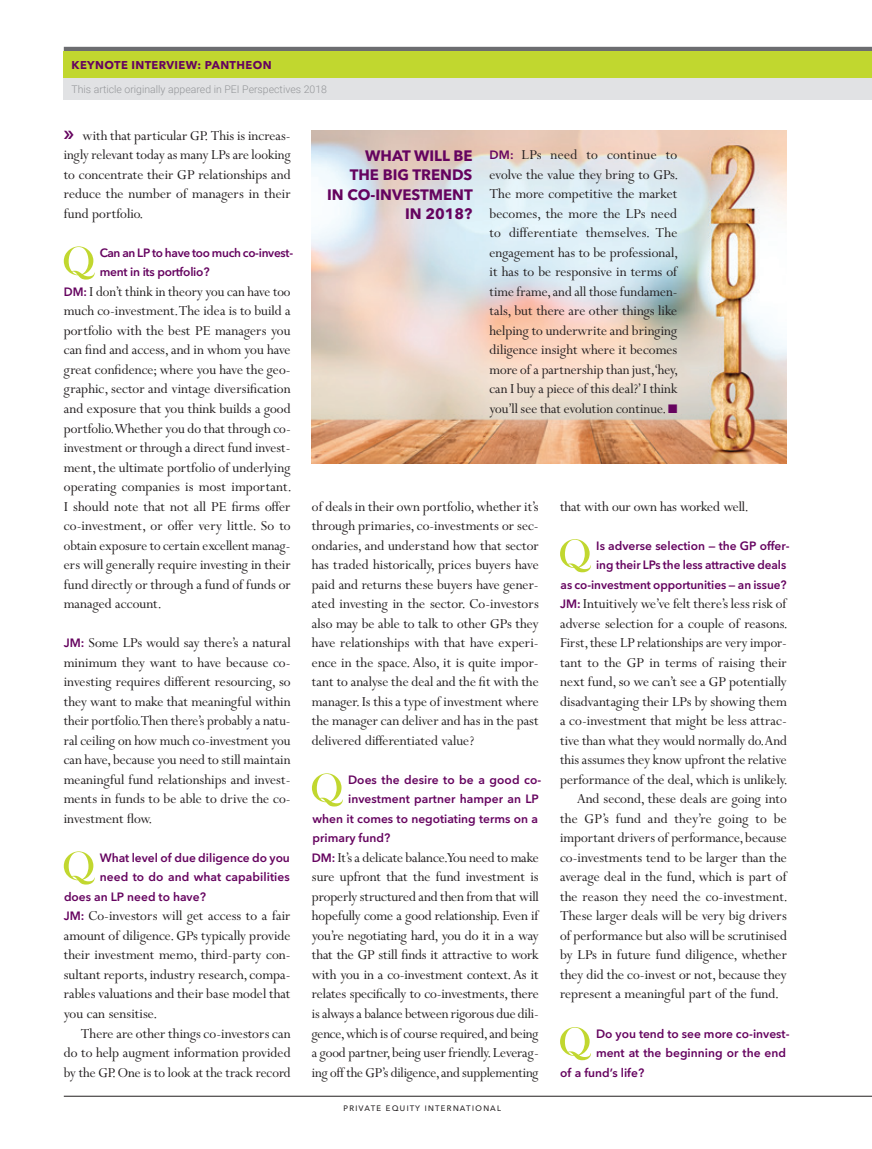
<style>
.page{position:relative;width:872px;height:1149px;background:#fff}
.page>*{position:absolute;margin:0;border:0;box-sizing:border-box;transform-origin:0 0}
.t1{font:15.3px/19.5px "Perpetua MT Pro";color:#231f20;text-align:justify}
.t2{font:700 15px/19.5px "Avenir Next LT Pro";color:#65035f;text-align:right}
.t3{font:600 12px/19.5px "Avenir Next LT Pro";color:#65035f;text-align:right}
.t4{font:600 12px/19.5px "Avenir Next LT Pro";letter-spacing:-.025em;color:#65035f}
.t5{font:700 11.25px "Avenir Next LT Pro";letter-spacing:.035em;color:#65035f}
.t6{font:300 10.5px "Roboto";color:#939598}
.t7{font:10.5px "Avenir Next LT Pro";letter-spacing:.08em;color:#231f20}
.s1{font-family:"Avenir Next LT Pro";font-weight:600;font-size:12px;color:#65035f}
.s2{color:#65035f}
</style>
<div class="page">
<hr style="left:64px;top:1095px;width:808px;height:1px;background:#231f20">
<hr style="left:64px;top:47px;width:808px;height:4px;background:#6c6d70">
<div style="left:64px;top:51px;width:808px;height:27px;background:#c1d72f"></div>
<svg style="left:64px;top:246px;width:31px;height:33px"></svg>
<svg style="left:64px;top:851px;width:31px;height:33px"></svg>
<svg style="left:312px;top:773px;width:31px;height:33px"></svg>
<svg style="left:560px;top:539px;width:31px;height:33px"></svg>
<svg style="left:560px;top:1027px;width:31px;height:32px"></svg>
<img style="left:311px;top:131px;width:475px;height:332px">
<div style="left:64px;top:78px;width:808px;height:22px;background:#e1e2e4"></div>
<p class="t5" style="left:72px;top:58px;width:201px">KEYNOTE INTERVIEW: PANTHEON</p>
<p class="t6" style="left:72px;top:82px;width:257px">This article originally appeared in PEI Perspectives 2018</p>
<p class="t1" style="left:64px;top:126px;width:228px;text-indent:19px">with that particular GP. This is increas&shy;ingly relevant today as many LPs are looking to concentrate their GP relationships and reduce the number of managers in their fund portfolio.</p>
<p class="t4" style="left:100px;top:243px;width:195px">Can an LP to have too much co-invest&shy;ment in its portfolio?</p>
<p class="t1" style="left:64px;top:282px;width:229px"><span class="s1">DM:</span> I don’t think in theory you can have too much co-investment. The idea is to build a portfolio with the best PE managers you can find and access, and in whom you have great confidence; where you have the geo&shy;graphic, sector and vintage diversification and exposure that you think builds a good portfolio. Whether you do that through co&shy;investment or through a direct fund invest&shy;ment, the ultimate portfolio of underlying operating companies is most important.<br>I should note that not all PE firms offer co-investment, or offer very little. So to obtain exposure to certain excellent manag&shy;ers will generally require investing in their fund directly or through a fund of funds or managed account.</p>
<p class="t1" style="left:64px;top:633px;width:228px"><span class="s1">JM:</span> Some LPs would say there’s a natural minimum they want to have because co&shy;investing requires different resourcing, so they want to make that meaningful within their portfolio. Then there’s probably a natu&shy;ral ceiling on how much co-investment you can have, because you need to still maintain meaningful fund relationships and invest&shy;ments in funds to be able to drive the co&shy;investment flow.</p>
<p class="t3" style="left:100px;top:847px;width:192px">What level of due diligence do you</p>
<p class="t3" style="left:100px;top:867px;width:192px">need to do and what capabilities</p>
<p class="t3" style="left:64px;top:886px;width:143px">does an LP need to have?</p>
<p class="t1" style="left:64px;top:906px;width:228px"><span class="s1">JM:</span> Co-investors will get access to a fair amount of diligence. GPs typically provide their investment memo, third-party con&shy;sultant reports, industry research, compa&shy;rables valuations and their base model that you can sensitise.</p>
<p class="t1" style="left:64px;top:1023px;width:228px;text-indent:17px">There are other things co-investors can do to help augment information provided by the GP. One is to look at the track record</p>
<p class="t2" style="left:327px;top:145px;width:147px">WHAT WILL BE<br>THE BIG TRENDS<br>IN CO-INVESTMENT<br>IN 2018?</p>
<p class="t1" style="left:489px;top:145px;width:190px"><span class="s1">DM:</span> LPs need to continue to evolve the value they bring to GPs.<br>The more competitive the market becomes, the more the LPs need to differentiate themselves. The engagement has to be professional, it has to be responsive in terms of time frame, and all those fundamen&shy;tals, but there are other things like helping to underwrite and bringing diligence insight where it becomes more of a partnership than just, ‘hey, can I buy a piece of this deal?’ I think you’ll see that evolution continue. <span class="s2">■</span></p>
<p class="t1" style="left:312px;top:496px;width:228px">of deals in their own portfolio, whether it’s through primaries, co-investments or sec&shy;ondaries, and understand how that sector has traded historically, prices buyers have paid and returns these buyers have gener&shy;ated investing in the sector. Co-investors also may be able to talk to other GPs they have relationships with that have experi&shy;ence in the space. Also, it is quite impor&shy;tant to analyse the deal and the fit with the manager. Is this a type of investment where the manager can deliver and has in the past delivered differentiated value?</p>
<p class="t3" style="left:348px;top:769px;width:195px">Does the desire to be a good co-</p>
<p class="t3" style="left:348px;top:789px;width:192px">investment partner hamper an LP</p>
<p class="t3" style="left:313px;top:808px;width:227px">when it comes to negotiating terms on a</p>
<p class="t3" style="left:313px;top:828px;width:79px">primary fund?</p>
<p class="t1" style="left:312px;top:847px;width:228px"><span class="s1">DM:</span> It’s a delicate balance. You need to make sure upfront that the fund investment is properly structured and then from that will hopefully come a good relationship. Even if you’re negotiating hard, you do it in a way that the GP still finds it attractive to work with you in a co-investment context. As it relates specifically to co-investments, there is always a balance between rigorous due dili&shy;gence, which is of course required, and being a good partner, being user friendly. Leverag&shy;ing off the GP’s diligence, and supplementing</p>
<p class="t7" style="left:343px;top:1100px;width:159px">private equity international</p>
<p class="t1" style="left:560px;top:496px;width:190px">that with our own has worked well.</p>
<p class="t3" style="left:560px;top:535px;width:230px">Is adverse selection — the GP offer-<br>ing their LPs the less attractive deals<br>as co-investment opportunities — an issue?</p>
<p class="t1" style="left:560px;top:594px;width:228px"><span class="s1">JM:</span> Intuitively we’ve felt there’s less risk of</p>
<p class="t1" style="left:560px;top:613px;width:229px">adverse selection for a couple of reasons.</p>
<p class="t1" style="left:560px;top:633px;width:228px">First, these LP relationships are very impor-</p>
<p class="t1" style="left:560px;top:652px;width:228px">tant to the GP in terms of raising their</p>
<p class="t1" style="left:560px;top:672px;width:228px">next fund, so we can’t see a GP potentially</p>
<p class="t1" style="left:560px;top:691px;width:228px">disadvantaging their LPs by showing them</p>
<p class="t1" style="left:560px;top:711px;width:228px">a co-investment that might be less attrac-</p>
<p class="t1" style="left:560px;top:730px;width:228px">tive than what they would normally do. And</p>
<p class="t1" style="left:560px;top:750px;width:228px">this assumes they know upfront the relative</p>
<p class="t1" style="left:560px;top:769px;width:229px">performance of the deal, which is unlikely.</p>
<p class="t1" style="left:577px;top:789px;width:211px">And second, these deals are going into</p>
<p class="t1" style="left:560px;top:808px;width:228px">the GP’s fund and they’re going to be</p>
<p class="t1" style="left:560px;top:828px;width:228px">important drivers of performance, because</p>
<p class="t1" style="left:560px;top:847px;width:228px">co-investments tend to be larger than the</p>
<p class="t1" style="left:560px;top:867px;width:228px">average deal in the fund, which is part of</p>
<p class="t1" style="left:560px;top:886px;width:229px">the reason they need the co-investment.</p>
<p class="t1" style="left:560px;top:906px;width:228px">These larger deals will be very big drivers</p>
<p class="t1" style="left:560px;top:925px;width:228px">of performance but also will be scrutinised</p>
<p class="t1" style="left:560px;top:945px;width:228px">by LPs in future fund diligence, whether</p>
<p class="t1" style="left:560px;top:964px;width:228px">they did the co-invest or not, because they</p>
<p class="t1" style="left:560px;top:984px;width:220px">represent a meaningful part of the fund.</p>
<p class="t3" style="left:596px;top:1023px;width:195px">Do you tend to see more co-invest-</p>
<p class="t3" style="left:596px;top:1042px;width:192px">ment at the beginning or the end</p>
<p class="t3" style="left:560px;top:1062px;width:85px">of a fund’s life?</p>
</div>
